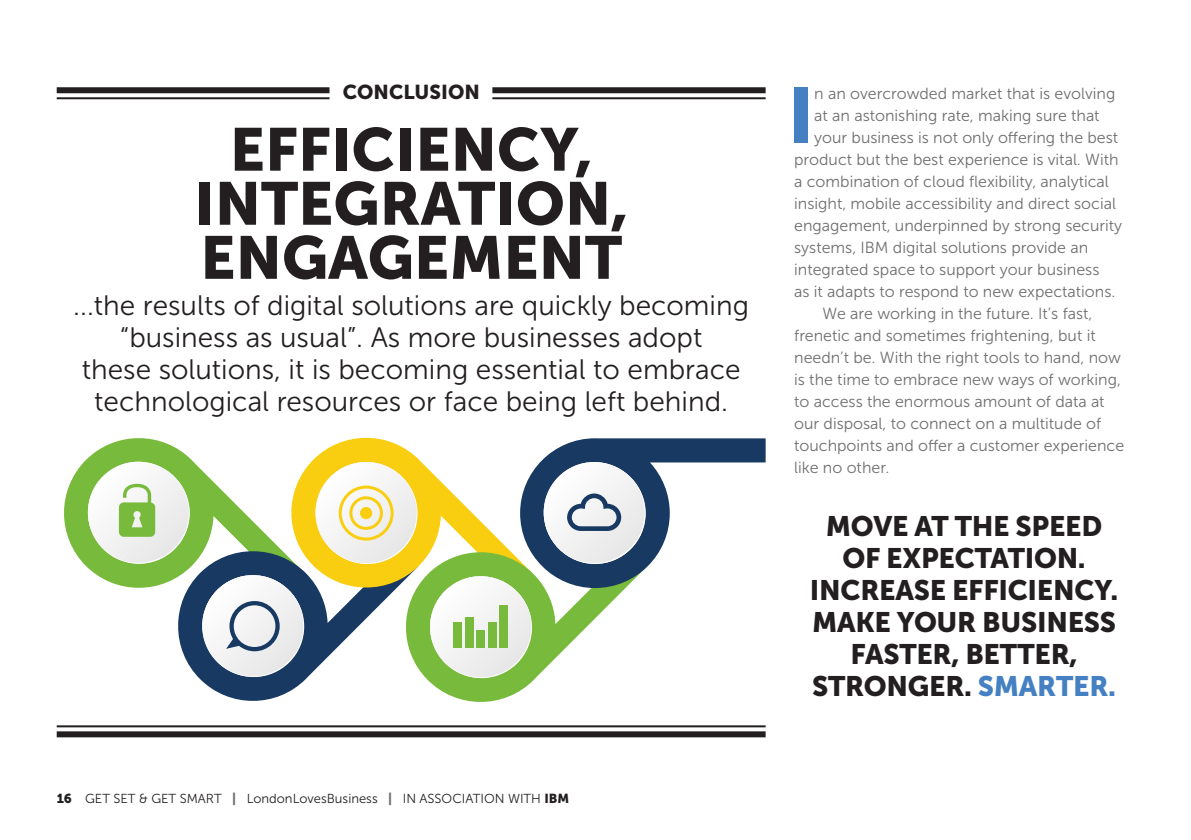
<style>
.page{position:relative;width:1191px;height:840px;background:#fff}
.page>*{position:absolute;margin:0;border:0;box-sizing:border-box;transform-origin:0 0}
.Body_copy_first_para{font:77.6px "Museo Sans 900";color:#4480c2}
.Headline_small{font:60px/54px "Museo Sans 900";color:#231f20;text-align:center}
.Standfirst{font:28px/32px "Museo Sans 300";color:#231f20;text-align:center}
.Pullquote{font:28px/32px "Museo Sans 900";letter-spacing:-.01em;color:#231f20;text-align:center}
.Page_title_tag{font:20px "Museo Sans 900";color:#231f20}
.Body_copy_first_para-2{font:16px "Museo Sans 300";color:#706f6f}
.Body_copy{font:16px/22px "Museo Sans 300";color:#706f6f}
.t1{font:13px "Museo Sans 300";color:#231f20}
.s1{font-family:"Museo Sans 900"}
.s2{font-family:"Museo Sans 900";color:#706f6f}
.s3{color:#4480c2}
</style>
<div class="page">
<div style="left:57px;top:87px;width:272px;height:6px;background:#231f20"></div>
<hr style="left:57px;top:97px;width:272px;height:2px;background:#231f20">
<div style="left:492px;top:87px;width:273px;height:6px;background:#231f20"></div>
<hr style="left:492px;top:97px;width:273px;height:2px;background:#231f20">
<hr style="left:57px;top:725px;width:708px;height:2px;background:#231f20">
<div style="left:57px;top:731px;width:708px;height:6px;background:#231f20"></div>
<svg style="left:64px;top:438px;width:211px;height:150px;fill:#78bb3c"></svg>
<svg style="left:171px;top:543px;width:220px;height:158px"></svg>
<svg style="left:284px;top:437px;width:219px;height:157px"></svg>
<svg style="left:398px;top:544px;width:229px;height:158px"></svg>
<div style="left:430px;top:576px;width:101px;height:101px;background:#f3f3f3;border-radius:50px"></div>
<div style="left:316px;top:462px;width:101px;height:101px;background:#f3f3f2;border-radius:50px"></div>
<div style="left:202px;top:575px;width:101px;height:100px;background:#f3f3f3;border-radius:50px"></div>
<div style="left:88px;top:461px;width:101px;height:101px;background:#f2f2f2;border-radius:50px"></div>
<div style="left:453px;top:621px;width:9px;height:26px;background:#78bb3c"></div>
<div style="left:465px;top:617px;width:8px;height:30px;background:#78bb3c"></div>
<div style="left:476px;top:630px;width:9px;height:17px;background:#78bb3c"></div>
<div style="left:488px;top:621px;width:8px;height:26px;background:#78bb3c"></div>
<div style="left:499px;top:604px;width:9px;height:43px;background:#78bb3c"></div>
<svg style="left:339px;top:485px;width:54px;height:55px"></svg>
<svg style="left:119px;top:483px;width:36px;height:53px"></svg>
<svg style="left:520px;top:438px;width:245px;height:149px"></svg>
<svg style="left:226px;top:601px;width:54px;height:50px"></svg>
<p class="Page_title_tag" style="left:343px;top:81px;width:138px">CONCLUSION</p>
<p class="Body_copy_first_para" style="left:787px;top:71px;width:28px">I</p>
<p class="Body_copy_first_para-2" style="left:814px;top:84px;width:302px">n an overcrowded market that is evolving</p>
<p class="Body_copy_first_para-2" style="left:814px;top:106px;width:287px">at an astonishing rate, making sure that</p>
<p class="Body_copy_first_para-2" style="left:814px;top:128px;width:305px">your business is not only offering the best</p>
<p class="Body_copy_first_para-2" style="left:794px;top:150px;width:326px">product but the best experience is vital. With</p>
<p class="Body_copy_first_para-2" style="left:794px;top:172px;width:316px">a combination of cloud flexibility, analytical</p>
<p class="Body_copy_first_para-2" style="left:794px;top:194px;width:323px">insight, mobile accessibility and direct social</p>
<p class="Body_copy_first_para-2" style="left:794px;top:216px;width:329px">engagement, underpinned by strong security</p>
<p class="Body_copy_first_para-2" style="left:794px;top:238px;width:295px">systems, IBM digital solutions provide an</p>
<p class="Body_copy_first_para-2" style="left:794px;top:260px;width:307px">integrated space to support your business</p>
<p class="Body_copy_first_para-2" style="left:794px;top:282px;width:323px">as it adapts to respond to new expectations.</p>
<p class="Body_copy" style="left:794px;top:302px;width:331px;text-indent:28px">We are working in the future. It’s fast, frenetic and sometimes frightening, but it needn’t be. With the right tools to hand, now is the time to embrace new ways of working, to access the enormous amount of data at our disposal, to connect on a multitude of touchpoints and offer a customer experience like no other.</p>
<p class="Headline_small" style="left:194px;top:122px;width:435px">EFFICIENCY,<br>INTEGRATION,<br>ENGAGEMENT</p>
<p class="Standfirst" style="left:73px;top:289px;width:677px">...the results of digital solutions are quickly becoming “business as usual”. As more businesses adopt<br>these solutions, it is becoming essential to embrace technological resources or face being left behind.</p>
<p class="t1" style="left:57px;top:791px;width:514px"><span class="s1">16</span> GET SET &amp; GET SMART <span class="s2">|</span> LondonLovesBusiness <span class="s2">|</span> IN ASSOCIATION WITH <span class="s1">IBM</span></p>
<p class="Pullquote" style="left:810px;top:510px;width:310px">MOVE AT THE SPEED<br>OF EXPECTATION.<br>INCREASE EFFICIENCY.<br>MAKE YOUR BUSINESS<br>FASTER, BETTER,<br>STRONGER. <span class="s3">SMARTER.</span></p>
</div>
